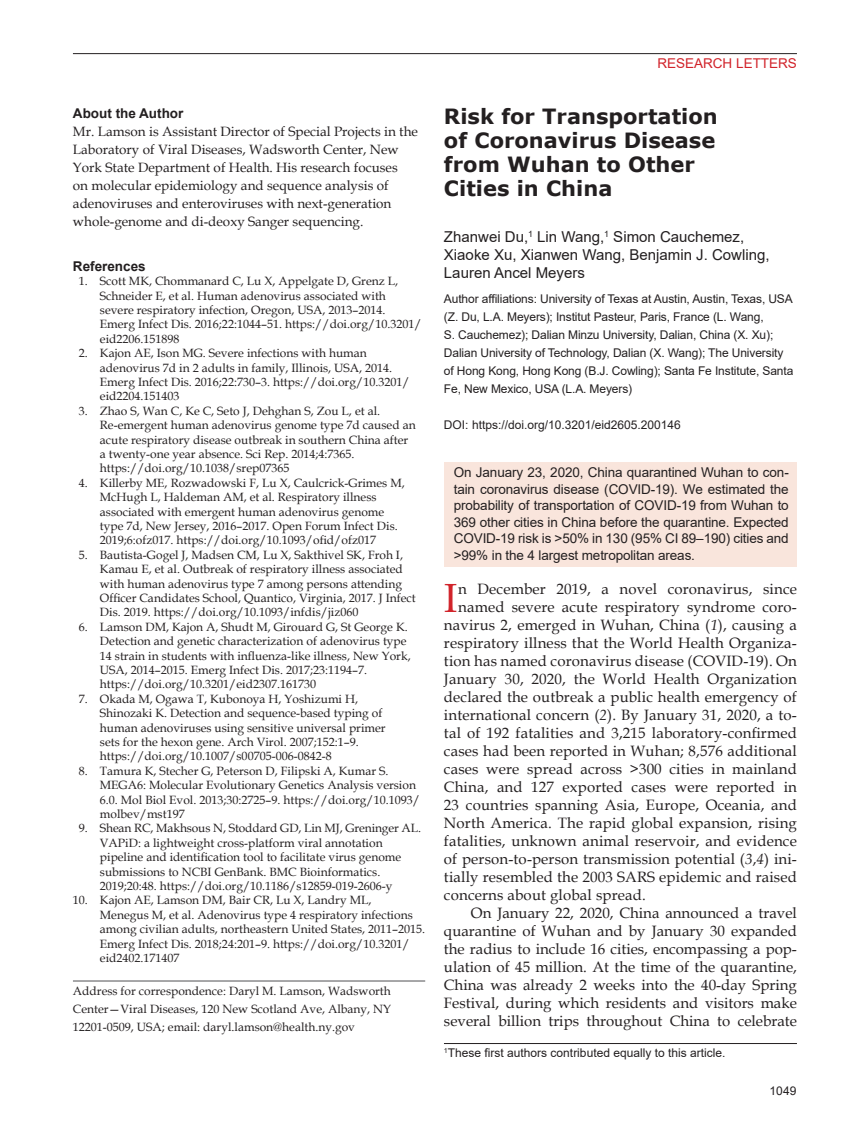
<style>
.page{position:relative;width:851px;height:1134px;background:#fff}
.page>*{position:absolute;margin:0;border:0;box-sizing:border-box;transform-origin:0 0}
.Drop_Cap{font:40.8px "Book Antiqua";color:#d1232a}
.Article_Title{font:700 21px/24px "Verdana";color:#231f20}
.Drop_Cap-2{font:15px "Book Antiqua";letter-spacing:.01em;color:#231f20}
.Body_Text{font:15px/18px "Book Antiqua";color:#231f20;text-align:justify}
.Authors{font:15px/18px "Arial";color:#231f20}
.Bio{font:13.5px/18px "Book Antiqua";color:#231f20}
.Abstract{font:13.5px/16.5px "Arial";letter-spacing:-.01em;color:#231f20;text-align:justify}
.t1{font:13.5px "Arial";color:#d1232a}
.Acknowledgment_Head{font:700 13.5px "Arial";color:#231f20}
.Ref_Title{font:700 13.5px "Arial";color:#231f20}
.References{font:12px/14.4px "Book Antiqua";color:#231f20}
.Affiliations{font:12px/18px "Arial";letter-spacing:-.01em;color:#231f20}
.Correspondence{font:12px/18px "Book Antiqua";color:#231f20;text-align:justify}
.Footnote{font:12px "Arial";color:#231f20}
.DOI{font:12px "Arial";color:#231f20}
.s1{font-style:italic}
</style>
<div class="page">
<hr style="left:73px;top:53px;width:723px;height:1px;background:#231f20">
<hr style="left:73px;top:980px;width:352px;height:2px;background:#636366">
<div style="left:444px;top:462px;width:352px;height:105px;background:#f9e5dc"></div>
<hr style="left:444px;top:1043px;width:353px;height:1px;background:#231f20">
<p class="Acknowledgment_Head" style="left:73px;top:104px;width:112px">About the Author</p>
<p class="Bio" style="left:73px;top:122px;width:346px">Mr. Lamson is Assistant Director of Special Projects in the Laboratory of Viral Diseases, Wadsworth Center, New York State Department of Health. His research focuses<br>on molecular epidemiology and sequence analysis of adenoviruses and enteroviruses with next-generation whole-genome and di-deoxy Sanger sequencing.</p>
<p class="Ref_Title" style="left:73px;top:257px;width:74px">References</p>
<p class="References" style="left:100px;top:274px;width:323px;text-indent:-21px">1. Scott MK, Chommanard C, Lu X, Appelgate D, Grenz L, Schneider E, et al. Human adenovirus associated with severe respiratory infection, Oregon, USA, 2013–2014.<br>Emerg Infect Dis. 2016;22:1044–51. https://doi.org/10.3201/ eid2206.151898</p>
<p class="References" style="left:100px;top:346px;width:311px;text-indent:-21px">2. Kajon AE, Ison MG. Severe infections with human adenovirus 7d in 2 adults in family, Illinois, USA, 2014.<br>Emerg Infect Dis. 2016;22:730–3. https://doi.org/10.3201/ eid2204.151403</p>
<p class="References" style="left:100px;top:403px;width:317px;text-indent:-21px">3. Zhao S, Wan C, Ke C, Seto J, Dehghan S, Zou L, et al.<br>Re-emergent human adenovirus genome type 7d caused an acute respiratory disease outbreak in southern China after a twenty-one year absence. Sci Rep. 2014;4:7365. https://doi.org/10.1038/srep07365</p>
<p class="References" style="left:100px;top:475px;width:306px;text-indent:-21px">4. Killerby ME, Rozwadowski F, Lu X, Caulcrick-Grimes M, McHugh L, Haldeman AM, et al. Respiratory illness associated with emergent human adenovirus genome type 7d, New Jersey, 2016–2017. Open Forum Infect Dis.<br>2019;6:ofz017. https://doi.org/10.1093/ofid/ofz017</p>
<p class="References" style="left:100px;top:547px;width:317px;text-indent:-21px">5. Bautista-Gogel J, Madsen CM, Lu X, Sakthivel SK, Froh I, Kamau E, et al. Outbreak of respiratory illness associated with human adenovirus type 7 among persons attending Officer Candidates School, Quantico, Virginia, 2017. J Infect Dis. 2019. https://doi.org/10.1093/infdis/jiz060</p>
<p class="References" style="left:100px;top:619px;width:312px;text-indent:-21px">6. Lamson DM, Kajon A, Shudt M, Girouard G, St George K.<br>Detection and genetic characterization of adenovirus type 14 strain in students with influenza-like illness, New York, USA, 2014–2015. Emerg Infect Dis. 2017;23:1194–7. https://doi.org/10.3201/eid2307.161730</p>
<p class="References" style="left:100px;top:691px;width:287px;text-indent:-21px">7. Okada M, Ogawa T, Kubonoya H, Yoshizumi H, Shinozaki K. Detection and sequence-based typing of human adenoviruses using sensitive universal primer sets for the hexon gene. Arch Virol. 2007;152:1–9. https://doi.org/10.1007/s00705-006-0842-8</p>
<p class="References" style="left:100px;top:763px;width:321px;text-indent:-21px">8. Tamura K, Stecher G, Peterson D, Filipski A, Kumar S.<br>MEGA6: Molecular Evolutionary Genetics Analysis version 6.0. Mol Biol Evol. 2013;30:2725–9. https://doi.org/10.1093/ molbev/mst197</p>
<p class="References" style="left:100px;top:821px;width:322px;text-indent:-21px">9. Shean RC, Makhsous N, Stoddard GD, Lin MJ, Greninger AL.<br>VAPiD: a lightweight cross-platform viral annotation pipeline and identification tool to facilitate virus genome submissions to NCBI GenBank. BMC Bioinformatics.<br>2019;20:48. https://doi.org/10.1186/s12859-019-2606-y</p>
<p class="References" style="left:100px;top:893px;width:327px;text-indent:-27px">10. Kajon AE, Lamson DM, Bair CR, Lu X, Landry ML,<br>Menegus M, et al. Adenovirus type 4 respiratory infections among civilian adults, northeastern United States, 2011–2015.<br>Emerg Infect Dis. 2018;24:201–9. https://doi.org/10.3201/ eid2402.171407</p>
<p class="Correspondence" style="left:73px;top:982px;width:320px">Address for correspondence: Daryl M. Lamson, Wadsworth Center—Viral Diseases, 120 New Scotland Ave, Albany, NY 12201-0509, USA; email: daryl.lamson@health.ny.gov</p>
<p class="t1" style="left:657px;top:54px;width:141px">RESEARCH LETTERS</p>
<p class="Article_Title" style="left:444px;top:104px;width:275px">Risk for Transportation of Coronavirus Disease from Wuhan to Other<br>Cities in China</p>
<p class="Authors" style="left:444px;top:228px;width:327px">Zhanwei Du,<sup>1</sup> Lin Wang,<sup>1</sup> Simon Cauchemez,<br>Xiaoke Xu, Xianwen Wang, Benjamin J. Cowling,<br>Lauren Ancel Meyers</p>
<p class="Affiliations" style="left:444px;top:290px;width:351px">Author affiliations: University of Texas at Austin, Austin, Texas, USA (Z. Du, L.A. Meyers); Institut Pasteur, Paris, France (L. Wang,<br>S. Cauchemez); Dalian Minzu University, Dalian, China (X. Xu); Dalian University of Technology, Dalian (X. Wang); The University of Hong Kong, Hong Kong (B.J. Cowling); Santa Fe Institute, Santa Fe, New Mexico, USA (L.A. Meyers)</p>
<p class="DOI" style="left:444px;top:417px;width:238px">DOI: https://doi.org/10.3201/eid2605.200146</p>
<p class="Abstract" style="left:454px;top:464px;width:336px">On January 23, 2020, China quarantined Wuhan to con&shy;tain coronavirus disease (COVID-19). We estimated the probability of transportation of COVID-19 from Wuhan to 369 other cities in China before the quarantine. Expected COVID-19 risk is &gt;50% in 130 (95% CI 89–190) cities and &gt;99% in the 4 largest metropolitan areas.</p>
<p class="Drop_Cap" style="left:444px;top:570px;width:15px">I</p>
<p class="Drop_Cap-2" style="left:458px;top:579px;width:340px">n December 2019, a novel coronavirus, since</p>
<p class="Drop_Cap-2" style="left:458px;top:597px;width:340px">named severe acute respiratory syndrome coro-</p>
<p class="Drop_Cap-2" style="left:444px;top:615px;width:354px">navirus 2, emerged in Wuhan, China (<span class="s1">1</span>), causing a</p>
<p class="Drop_Cap-2" style="left:444px;top:633px;width:354px">respiratory illness that the World Health Organiza-</p>
<p class="Drop_Cap-2" style="left:444px;top:651px;width:354px">tion has named coronavirus disease (COVID-19). On</p>
<p class="Drop_Cap-2" style="left:444px;top:669px;width:354px">January 30, 2020, the World Health Organization</p>
<p class="Drop_Cap-2" style="left:444px;top:687px;width:354px">declared the outbreak a public health emergency of</p>
<p class="Drop_Cap-2" style="left:444px;top:705px;width:354px">international concern (<span class="s1">2</span>). By January 31, 2020, a to-</p>
<p class="Drop_Cap-2" style="left:444px;top:723px;width:354px">tal of 192 fatalities and 3,215 laboratory-confirmed</p>
<p class="Drop_Cap-2" style="left:444px;top:741px;width:354px">cases had been reported in Wuhan; 8,576 additional</p>
<p class="Drop_Cap-2" style="left:444px;top:759px;width:354px">cases were spread across &gt;300 cities in mainland</p>
<p class="Drop_Cap-2" style="left:444px;top:777px;width:354px">China, and 127 exported cases were reported in</p>
<p class="Drop_Cap-2" style="left:444px;top:795px;width:354px">23 countries spanning Asia, Europe, Oceania, and</p>
<p class="Drop_Cap-2" style="left:444px;top:813px;width:354px">North America. The rapid global expansion, rising</p>
<p class="Drop_Cap-2" style="left:444px;top:831px;width:354px">fatalities, unknown animal reservoir, and evidence</p>
<p class="Drop_Cap-2" style="left:444px;top:849px;width:354px">of person-to-person transmission potential (<span class="s1">3</span>,<span class="s1">4</span>) ini-</p>
<p class="Drop_Cap-2" style="left:444px;top:867px;width:354px">tially resembled the 2003 SARS epidemic and raised</p>
<p class="Drop_Cap-2" style="left:444px;top:885px;width:203px">concerns about global spread.</p>
<p class="Body_Text" style="left:444px;top:904px;width:354px;text-indent:27px">On January 22, 2020, China announced a travel quarantine of Wuhan and by January 30 expanded the radius to include 16 cities, encompassing a pop&shy;ulation of 45 million. At the time of the quarantine, China was already 2 weeks into the 40-day Spring Festival, during which residents and visitors make several billion trips throughout China to celebrate</p>
<p class="Footnote" style="left:444px;top:1045px;width:283px"><sup>1</sup>These first authors contributed equally to this article.</p>
<p class="Affiliations" style="left:769px;top:1082px;width:28px">1049</p>
</div>
